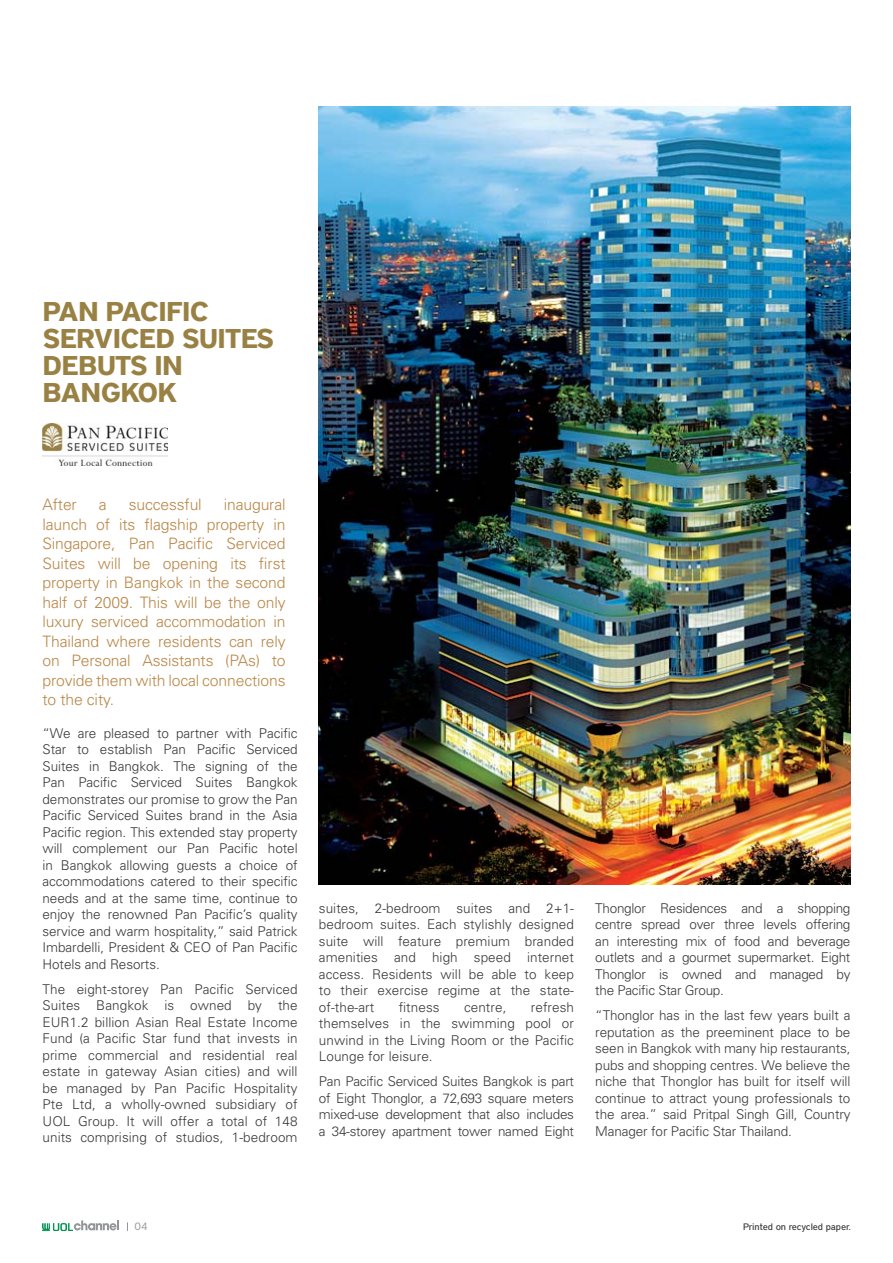
<style>
.page{position:relative;width:893px;height:1263px;background:#fff}
.page>*{position:absolute;margin:0;border:0;box-sizing:border-box;transform-origin:0 0}
.t1{font:700 27px/27px "District";letter-spacing:-.025em;color:#998144}
.t2{font:300 15.75px/19.5px "Univers";letter-spacing:-.01em;color:#ba8748;text-align:justify}
.t3{font:300 13.5px/16.5px "Univers";letter-spacing:-.005em;color:#3a393b;text-align:justify}
.t4{font:10.5px "District";color:#939598}
.t5{font:500 9.3px "District";letter-spacing:-.01em;color:#3a393b}
</style>
<div class="page">
<img style="left:43px;top:423px;width:125px;height:43px">
<img style="left:319px;top:106px;width:531px;height:779px">
<img style="left:54px;top:1223px;width:19px;height:7px">
<svg style="left:43px;top:1223px;width:7px;height:7px"></svg>
<svg style="left:74px;top:1220px;width:45px;height:10px"></svg>
<h1 class="t1" style="left:43px;top:301px;width:233px">PAN PACIFIC<br>SERVICED SUITES<br>DEBUTS IN<br>BANGKOK</h1>
<p class="t2" style="left:43px;top:497px;width:36px">After</p>
<p class="t2" style="left:99px;top:497px;width:9px">a</p>
<p class="t2" style="left:129px;top:497px;width:74px">successful</p>
<p class="t2" style="left:43px;top:497px;width:245px;text-indent:181px">inaugural launch of its flagship property in Singapore, Pan Pacific Serviced Suites will be opening its first property in Bangkok in the second half of 2009. This will be the only luxury serviced accommodation in Thailand where residents can rely on Personal Assistants (PAs) to provide them with local connections to the city.</p>
<p class="t3" style="left:43px;top:726px;width:257px">“We are pleased to partner with Pacific Star to establish Pan Pacific Serviced Suites in Bangkok. The signing of the Pan Pacific Serviced Suites Bangkok demonstrates our promise to grow the Pan Pacific Serviced Suites brand in the Asia Pacific region. This extended stay property will complement our Pan Pacific hotel in Bangkok allowing guests a choice of accommodations catered to their specific needs and at the same time, continue to enjoy the renowned Pan Pacific’s quality service and warm hospitality,” said Patrick Imbardelli, President &amp; CEO of Pan Pacific Hotels and Resorts.</p>
<p class="t3" style="left:43px;top:982px;width:257px">The eight-storey Pan Pacific Serviced Suites Bangkok is owned by the EUR1.2 billion Asian Real Estate Income Fund (a Pacific Star fund that invests in prime commercial and residential real estate in gateway Asian cities) and will be managed by Pan Pacific Hospitality Pte Ltd, a wholly-owned subsidiary of UOL Group. It will offer a total of 148 units comprising of studios, 1-bedroom</p>
<p class="t3" style="left:319px;top:901px;width:257px">suites, 2-bedroom suites and 2+1- bedroom suites. Each stylishly designed suite will feature premium branded amenities and high speed internet access. Residents will be able to keep to their exercise regime at the state&shy;of-the-art</p>
<p class="t3" style="left:319px;top:1000px;width:257px;text-indent:212px">refresh themselves in the swimming pool or unwind in the Living Room or the Pacific Lounge for leisure.</p>
<p class="t3" style="left:319px;top:1075px;width:257px">Pan Pacific Serviced Suites Bangkok is part of Eight Thonglor, a 72,693 square meters mixed-use development that also includes a 34-storey apartment tower named Eight</p>
<p class="t3" style="left:399px;top:1000px;width:42px">fitness</p>
<p class="t3" style="left:464px;top:1000px;width:44px">centre,</p>
<p class="t3" style="left:595px;top:901px;width:257px">Thonglor Residences and a shopping centre spread over three levels offering an interesting mix of food and beverage outlets and a gourmet supermarket. Eight Thonglor is owned and managed by the Pacific Star Group.</p>
<p class="t3" style="left:595px;top:1009px;width:257px">“Thonglor has in the last few years built a reputation as the preeminent place to be seen in Bangkok with many hip restaurants, pubs and shopping centres. We believe the niche that Thonglor has built for itself will continue to attract young professionals to the area.” said Pritpal Singh Gill, Country Manager for Pacific Star Thailand.</p>
<p class="t4" style="left:134px;top:1223px;width:15px">04</p>
<p class="t5" style="left:743px;top:1223px;width:109px">Printed on recycled paper.</p>
</div>
